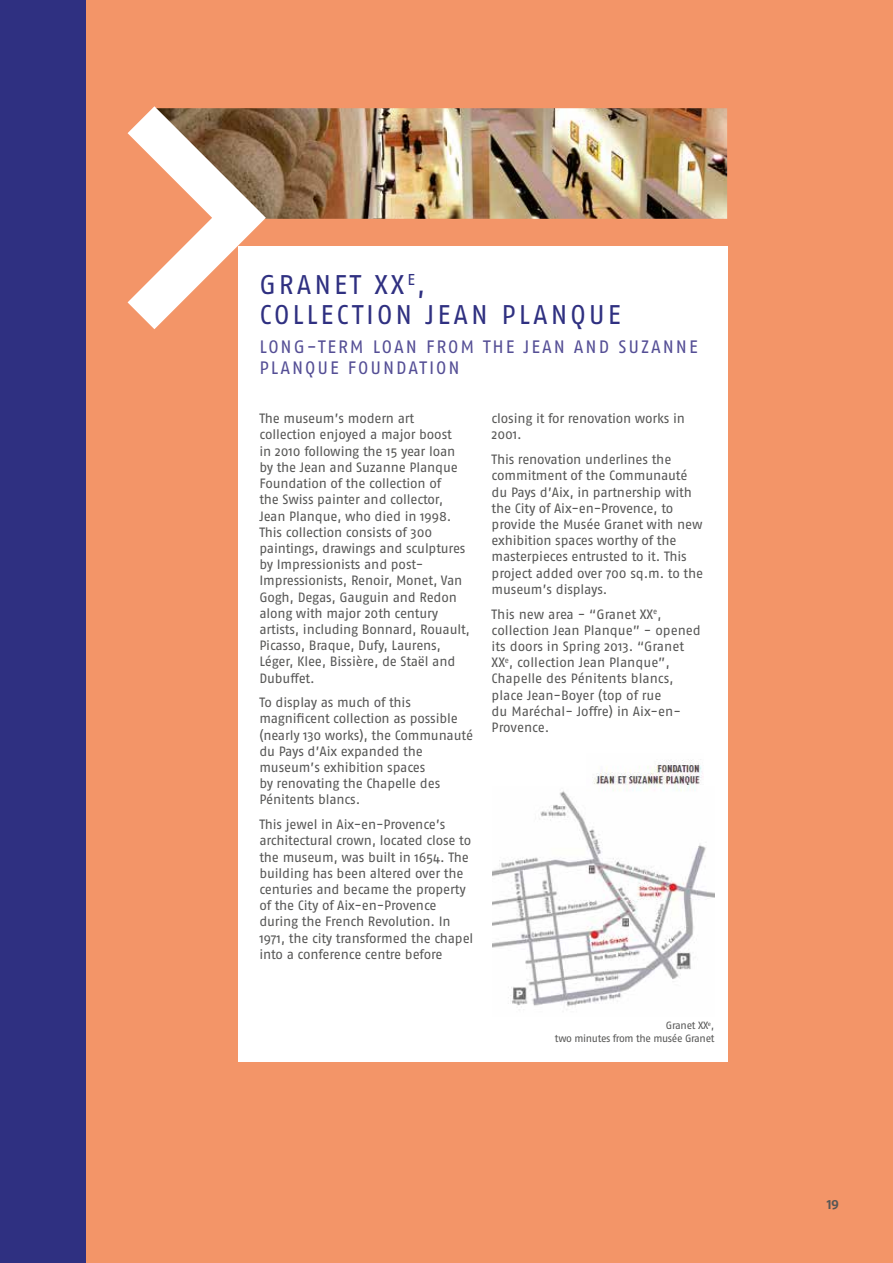
<style>
.page{position:relative;width:893px;height:1263px;background:#fff}
.page>*{position:absolute;margin:0;border:0;box-sizing:border-box;transform-origin:0 0}
.t1{font:27px/30px "Fago No";letter-spacing:.11em;color:#2f3081}
.t2{font:18px/21px "Fago No";letter-spacing:.11em;color:#544e95}
.t3{font:13.5px/16.2px "Fago No";letter-spacing:-.01em;color:#575756}
.t4{font:13.5px "Fago No Bold Lf";color:#575756}
.t5{font:10.5px/12.6px "Fago No";letter-spacing:-.03em;color:#575756;text-align:right}
</style>
<div class="page">
<div style="left:85px;top:0;width:808px;height:1263px;background:#f39568"></div>
<img style="left:266px;top:108px;width:461px;height:111px">
<div style="left:238px;top:247px;width:489px;height:815px;background:#fff"></div>
<svg style="left:128px;top:106px;width:138px;height:223px"></svg>
<img style="left:492px;top:791px;width:223px;height:216px">
<img style="left:587px;top:760px;width:116px;height:32px">
<div style="left:0;top:0;width:85px;height:1263px;background:#2f3081"></div>
<h1 class="t1" style="left:259px;top:269px;width:363px">GRANET XX<sup>E</sup>,<br>COLLECTION JEAN PLANQUE</h1>
<h2 class="t2" style="left:259px;top:336px;width:440px">LONG-TERM LOAN FROM THE JEAN AND SUZANNE<br>PLANQUE FOUNDATION</h2>
<p class="t3" style="left:259px;top:410px;width:212px">The museum’s modern art collection enjoyed a major boost<br>in 2010 following the 15 year loan by the Jean and Suzanne Planque<br>Foundation of the collection of<br>the Swiss painter and collector,<br>Jean Planque, who died in 1998.<br>This collection consists of 300 paintings, drawings and sculptures by Impressionists and post-<br>Impressionists, Renoir, Monet, Van<br>Gogh, Degas, Gauguin and Redon along with major 20th century artists, including Bonnard, Rouault,<br>Picasso, Braque, Dufy, Laurens,<br>Léger, Klee, Bissière, de Staël and<br>Dubuffet.</p>
<p class="t3" style="left:259px;top:694px;width:215px">To display as much of this magnificent collection as possible (nearly 130 works), the Communauté du Pays d’Aix expanded the museum’s exhibition spaces<br>by renovating the Chapelle des<br>Pénitents blancs.</p>
<p class="t3" style="left:259px;top:816px;width:215px">This jewel in Aix-en-Provence’s architectural crown, located close to the museum, was built in 1654. The building has been altered over the centuries and became the property of the City of Aix-en-Provence during the French Revolution. In 1971, the city transformed the chapel into a conference centre before</p>
<p class="t3" style="left:492px;top:410px;width:195px">closing it for renovation works in<br>2001.</p>
<p class="t3" style="left:492px;top:451px;width:213px">This renovation underlines the commitment of the Communauté du Pays d’Aix, in partnership with the City of Aix-en-Provence, to provide the Musée Granet with new exhibition spaces worthy of the masterpieces entrusted to it. This project added over 700 sq.m. to the museum’s displays.</p>
<p class="t3" style="left:492px;top:606px;width:211px">This new area - “Granet XX<sup>e</sup>, collection Jean Planque” - opened its doors in Spring 2013. “Granet<br>XX<sup>e</sup>, collection Jean Planque”,<br>Chapelle des Pénitents blancs, place Jean-Boyer (top of rue<br>du Maréchal- Joffre) in Aix-en-<br>Provence.</p>
<p class="t5" style="left:555px;top:1019px;width:161px">Granet XX<sup>e</sup>,<br>two minutes from the musée Granet</p>
<p class="t4" style="left:827px;top:1196px;width:14px">19</p>
</div>
